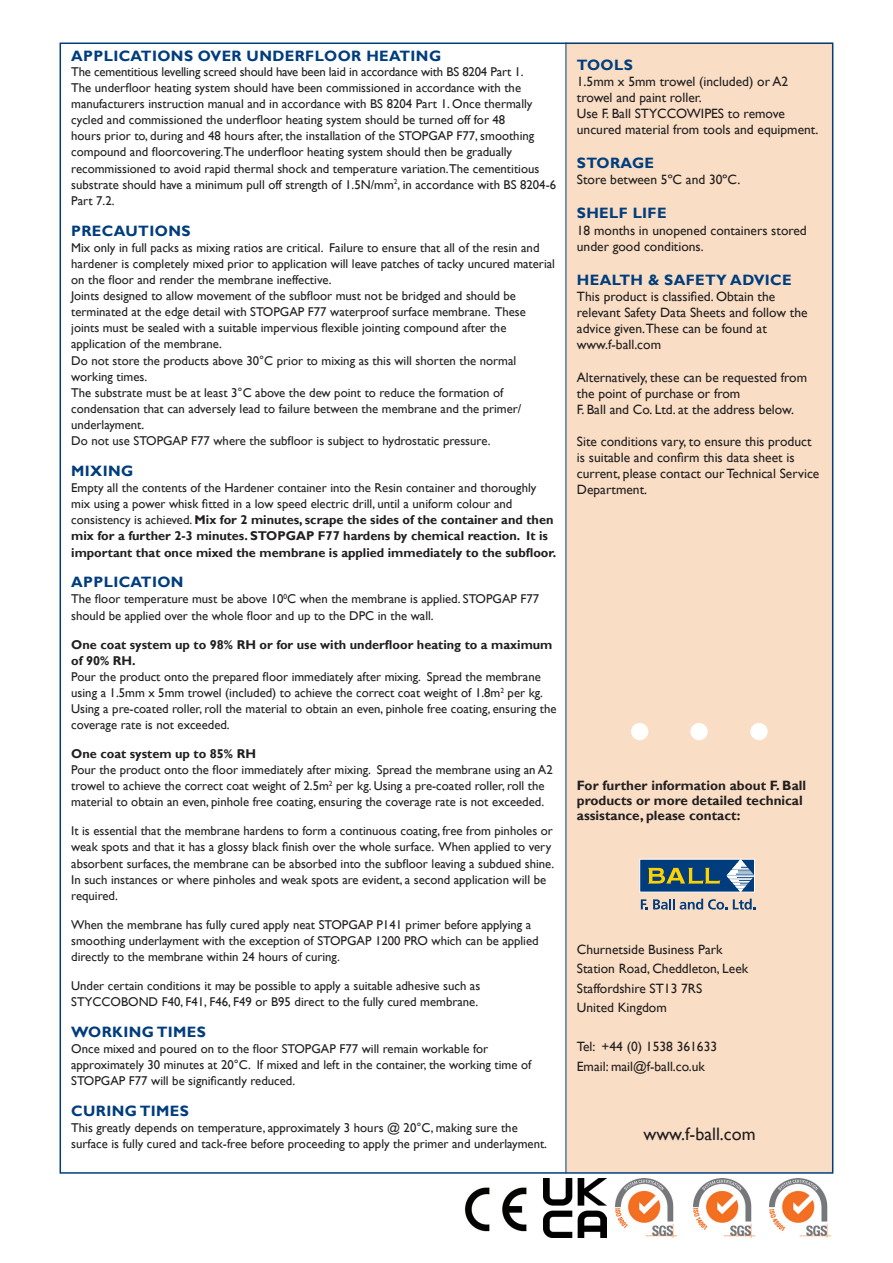
<style>
.page{position:relative;width:893px;height:1263px;background:#fff}
.page>*{position:absolute;margin:0;border:0;box-sizing:border-box;transform-origin:0 0}
.t1{font:18px "Gill Sans";color:#231f20}
.t2{font:700 15px "Gill Sans";letter-spacing:.025em;color:#013d7d}
.t3{font:13.5px/16.2px "Gill Sans";color:#231f20}
.t4{font:700 13.5px/15px "Gill Sans";color:#231f20}
.t5{font:12.75px/16.2px "Gill Sans";color:#231f20}
.t6{font:700 12.75px/16px "Gill Sans";color:#231f20}
.s1{font-weight:400}
.s2{font-weight:700}
</style>
<div class="page">
<div style="left:566px;top:43px;width:267px;height:1129px;background:#f9dec5"></div>
<hr style="left:566px;top:43px;width:1px;height:1130px;background:#013d7d">
<div style="left:690px;top:723px;width:18px;height:17px;background:#fff;border-radius:50%"></div>
<div style="left:631px;top:723px;width:17px;height:17px;background:#fff;border-radius:50%"></div>
<div style="left:750px;top:723px;width:18px;height:17px;background:#fff;border-radius:50%"></div>
<svg style="left:641px;top:899px;width:86px;height:10px"></svg>
<svg style="left:733px;top:899px;width:22px;height:10px"></svg>
<div style="left:639px;top:859px;width:116px;height:33px;background:#013d7d;border:1px solid #fff"></div>
<svg style="left:648px;top:868px;width:72px;height:15px"></svg>
<svg style="left:726px;top:859px;width:29px;height:33px"></svg>
<img style="left:464px;top:1187px;width:63px;height:45px">
<img style="left:769px;top:1178px;width:61px;height:60px">
<img style="left:693px;top:1178px;width:61px;height:60px">
<img style="left:615px;top:1178px;width:61px;height:60px">
<img style="left:544px;top:1178px;width:62px;height:60px">
<p class="t2" style="left:71px;top:47px;width:371px">APPLICATIONS OVER UNDERFLOOR HEATING</p>
<p class="t5" style="left:71px;top:64px;width:486px">The cementitious levelling screed should have been laid in accordance with BS 8204 Part 1.<br>The underfloor heating system should have been commissioned in accordance with the manufacturers instruction manual and in accordance with BS 8204 Part 1. Once thermally cycled and commissioned the underfloor heating system should be turned off for 48<br>hours prior to, during and 48 hours after, the installation of the STOPGAP F77, smoothing compound and floorcovering.The underfloor heating system should then be gradually recommissioned to avoid rapid thermal shock and temperature variation.The cementitious substrate should have a minimum pull off strength of 1.5N/mm<sup>2</sup>, in accordance with BS 8204-6<br>Part 7.2.</p>
<p class="t2" style="left:71px;top:221px;width:121px">PRECAUTIONS</p>
<p class="t5" style="left:71px;top:240px;width:485px">Mix only in full packs as mixing ratios are critical. Failure to ensure that all of the resin and hardener is completely mixed prior to application will leave patches of tacky uncured material on the floor and render the membrane ineffective.<br>Joints designed to allow movement of the subfloor must not be bridged and should be terminated at the edge detail with STOPGAP F77 waterproof surface membrane. These joints must be sealed with a suitable impervious flexible jointing compound after the application of the membrane.<br>Do not store the products above 30°C prior to mixing as this will shorten the normal working times.<br>The substrate must be at least 3°C above the dew point to reduce the formation of condensation that can adversely lead to failure between the membrane and the primer/ underlayment.<br>Do not use STOPGAP F77 where the subfloor is subject to hydrostatic pressure.</p>
<p class="t2" style="left:71px;top:462px;width:64px">MIXING</p>
<p class="t6" style="left:71px;top:480px;width:487px"><span class="s1">Empty all the contents of the Hardener container into the Resin container and thoroughly mix using a power whisk fitted in a low speed electric drill, until a uniform colour and consistency is achieved.</span> Mix for 2 minutes, scrape the sides of the container and then mix for a further 2-3 minutes. STOPGAP F77 hardens by chemical reaction. It is important that once mixed the membrane is applied immediately to the subfloor.</p>
<p class="t2" style="left:71px;top:573px;width:114px">APPLICATION</p>
<p class="t5" style="left:71px;top:591px;width:470px">The floor temperature must be above 10<sup>0</sup>C when the membrane is applied. STOPGAP F77 should be applied over the whole floor and up to the DPC in the wall.</p>
<p class="t5" style="left:71px;top:636px;width:487px"><span class="s2">One coat system up to 98% RH or for use with underfloor heating to a maximum of 90% RH.<br></span>Pour the product onto the prepared floor immediately after mixing. Spread the membrane using a 1.5mm x 5mm trowel (included) to achieve the correct coat weight of 1.8m<sup>2</sup> per kg.<br>Using a pre-coated roller, roll the material to obtain an even, pinhole free coating, ensuring the coverage rate is not exceeded.</p>
<p class="t5" style="left:71px;top:746px;width:483px"><span class="s2">One coat system up to 85% RH<br></span>Pour the product onto the floor immediately after mixing. Spread the membrane using an A2 trowel to achieve the correct coat weight of 2.5m<sup>2</sup> per kg. Using a pre-coated roller, roll the material to obtain an even, pinhole free coating, ensuring the coverage rate is not exceeded.</p>
<p class="t5" style="left:71px;top:823px;width:485px">It is essential that the membrane hardens to form a continuous coating, free from pinholes or weak spots and that it has a glossy black finish over the whole surface. When applied to very absorbent surfaces, the membrane can be absorbed into the subfloor leaving a subdued shine.<br>In such instances or where pinholes and weak spots are evident, a second application will be required.</p>
<p class="t5" style="left:71px;top:916px;width:469px">When the membrane has fully cured apply neat STOPGAP P141 primer before applying a smoothing underlayment with the exception of STOPGAP 1200 PRO which can be applied directly to the membrane within 24 hours of curing.</p>
<p class="t5" style="left:71px;top:978px;width:411px">Under certain conditions it may be possible to apply a suitable adhesive such as<br>STYCCOBOND F40, F41, F46, F49 or B95 direct to the fully cured membrane.</p>
<p class="t2" style="left:71px;top:1022px;width:136px">WORKING TIMES</p>
<p class="t5" style="left:71px;top:1041px;width:462px">Once mixed and poured on to the floor STOPGAP F77 will remain workable for approximately 30 minutes at 20°C. If mixed and left in the container, the working time of<br>STOPGAP F77 will be significantly reduced.</p>
<p class="t2" style="left:71px;top:1102px;width:119px">CURING TIMES</p>
<p class="t5" style="left:71px;top:1120px;width:477px">This greatly depends on temperature, approximately 3 hours @ 20°C, making sure the surface is fully cured and tack-free before proceeding to apply the primer and underlayment.</p>
<p class="t2" style="left:577px;top:55px;width:57px">TOOLS</p>
<p class="t3" style="left:577px;top:73px;width:213px">1.5mm x 5mm trowel (included) or A2 trowel and paint roller.</p>
<p class="t3" style="left:577px;top:106px;width:243px">Use F. Ball STYCCOWIPES to remove uncured material from tools and equipment.</p>
<p class="t2" style="left:577px;top:154px;width:79px">STORAGE</p>
<p class="t3" style="left:577px;top:172px;width:165px">Store between 5ºC and 30ºC.</p>
<p class="t2" style="left:577px;top:204px;width:91px">SHELF LIFE</p>
<p class="t3" style="left:577px;top:222px;width:231px">18 months in unopened containers stored under good conditions.</p>
<p class="t2" style="left:577px;top:271px;width:216px">HEALTH &amp; SAFETY ADVICE</p>
<p class="t3" style="left:577px;top:289px;width:232px">This product is classified. Obtain the relevant Safety Data Sheets and follow the advice given.These can be found at</p>
<p class="t3" style="left:577px;top:337px;width:86px">www.f-ball.com</p>
<p class="t3" style="left:577px;top:369px;width:232px">Alternatively, these can be requested from the point of purchase or from</p>
<p class="t3" style="left:577px;top:401px;width:219px">F. Ball and Co. Ltd. at the address below.</p>
<p class="t3" style="left:577px;top:434px;width:244px">Site conditions vary, to ensure this product is suitable and confirm this data sheet is current, please contact our Technical Service Department.</p>
<p class="t4" style="left:577px;top:778px;width:231px">For further information about F. Ball products or more detailed technical assistance, please contact:</p>
<p class="t3" style="left:577px;top:941px;width:147px">Churnetside Business Park</p>
<p class="t3" style="left:577px;top:961px;width:173px">Station Road, Cheddleton, Leek</p>
<p class="t3" style="left:577px;top:980px;width:127px">Staffordshire ST13 7RS</p>
<p class="t3" style="left:577px;top:1000px;width:91px">United Kingdom</p>
<p class="t3" style="left:577px;top:1039px;width:142px">Tel: +44 (0) 1538 361633</p>
<p class="t3" style="left:577px;top:1058px;width:130px">Email: mail@f-ball.co.uk</p>
<p class="t1" style="left:643px;top:1123px;width:114px">www.f-ball.com</p>
</div>
